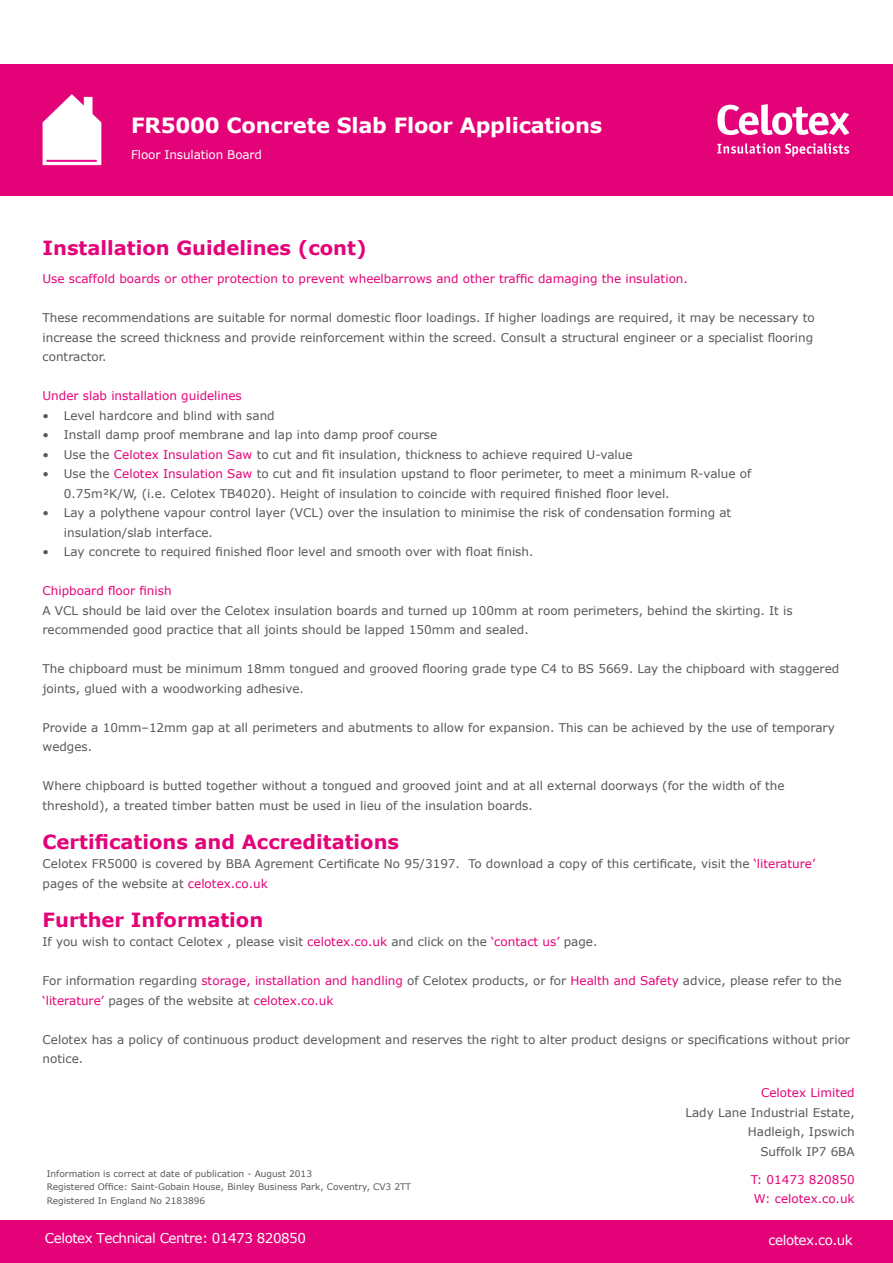
<style>
.page{position:relative;width:893px;height:1263px;background:#fff}
.page>*{position:absolute;margin:0;border:0;box-sizing:border-box;transform-origin:0 0}
.t1{font:700 21px "Verdana";letter-spacing:-.01em;color:#fff}
.t2{font:700 19.5px "Verdana";color:#e40278}
.t3{font:13.5px "Verdana";letter-spacing:-.035em;color:#fff}
.t4{font:12px/19.5px "Verdana";color:#57585a}
.t5{font:12px "Verdana";color:#e40278}
.t6{font:12px "Verdana";letter-spacing:-.01em;color:#fff}
.t7{font:9px "Verdana";color:#57585a}
.s1{color:#e40278}
</style>
<div class="page">
<div style="left:0;top:1220px;width:893px;height:43px;background:#e40278"></div>
<div style="left:0;top:64px;width:893px;height:132px;background:#e40278"></div>
<svg style="left:717px;top:104px;width:132px;height:31px"></svg>
<svg style="left:717px;top:143px;width:132px;height:14px"></svg>
<img style="left:42px;top:94px;width:60px;height:72px">
<p class="t1" style="left:131px;top:112px;width:473px">FR5000 Concrete Slab Floor Applications</p>
<p class="t6" style="left:131px;top:147px;width:133px">Floor Insulation Board</p>
<p class="t2" style="left:43px;top:235px;width:326px">Installation Guidelines (cont)</p>
<p class="t5" style="left:43px;top:271px;width:647px">Use scaffold boards or other protection to prevent wheelbarrows and other traffic damaging the insulation.</p>
<p class="t4" style="left:43px;top:307px;width:774px">These recommendations are suitable for normal domestic floor loadings. If higher loadings are required, it may be necessary to increase the screed thickness and provide reinforcement within the screed. Consult a structural engineer or a specialist flooring contractor.</p>
<p class="t5" style="left:43px;top:388px;width:201px">Under slab installation guidelines</p>
<p class="t4" style="left:43px;top:405px;width:234px">• Level hardcore and blind with sand</p>
<p class="t4" style="left:43px;top:424px;width:396px">• Install damp proof membrane and lap into damp proof course</p>
<p class="t4" style="left:43px;top:444px;width:592px">• Use the <span class="s1">Celotex Insulation Saw</span> to cut and fit insulation, thickness to achieve required U-value</p>
<p class="t4" style="left:43px;top:463px;width:710px">• Use the <span class="s1">Celotex Insulation Saw</span> to cut and fit insulation upstand to floor perimeter, to meet a minimum R-value of</p>
<p class="t4" style="left:64px;top:483px;width:607px">0.75m²K/W, (i.e. Celotex TB4020). Height of insulation to coincide with required finished floor level.</p>
<p class="t4" style="left:43px;top:502px;width:690px">• Lay a polythene vapour control layer (VCL) over the insulation to minimise the risk of condensation forming at</p>
<p class="t4" style="left:64px;top:522px;width:151px">insulation/slab interface.</p>
<p class="t4" style="left:43px;top:541px;width:492px">• Lay concrete to required finished floor level and smooth over with float finish.</p>
<p class="t5" style="left:43px;top:583px;width:131px">Chipboard floor finish</p>
<p class="t4" style="left:43px;top:600px;width:752px">A VCL should be laid over the Celotex insulation boards and turned up 100mm at room perimeters, behind the skirting. It is recommended good practice that all joints should be lapped 150mm and sealed.</p>
<p class="t4" style="left:43px;top:658px;width:798px">The chipboard must be minimum 18mm tongued and grooved flooring grade type C4 to BS 5669. Lay the chipboard with staggered joints, glued with a woodworking adhesive.</p>
<p class="t4" style="left:43px;top:717px;width:794px">Provide a 10mm–12mm gap at all perimeters and abutments to allow for expansion. This can be achieved by the use of temporary wedges.</p>
<p class="t4" style="left:43px;top:775px;width:744px">Where chipboard is butted together without a tongued and grooved joint and at all external doorways (for the width of the threshold), a treated timber batten must be used in lieu of the insulation boards.</p>
<p class="t2" style="left:43px;top:829px;width:358px">Certifications and Accreditations</p>
<p class="t4" style="left:43px;top:853px;width:774px">Celotex FR5000 is covered by BBA Agrement Certificate No 95/3197. To download a copy of this certificate, visit the <span class="s1">‘literature’ </span>pages of the website at <span class="s1">celotex.co.uk</span></p>
<p class="t2" style="left:43px;top:907px;width:222px">Further Information</p>
<p class="t4" style="left:43px;top:931px;width:556px">If you wish to contact Celotex , please visit <span class="s1">celotex.co.uk</span> and click on the <span class="s1">‘contact us’</span> page.</p>
<p class="t4" style="left:43px;top:970px;width:800px">For information regarding <span class="s1">storage, installation and handling</span> of Celotex products, or for <span class="s1">Health and Safety</span> advice, please refer to the <span class="s1">‘literature’</span> pages of the website at <span class="s1">celotex.co.uk</span></p>
<p class="t4" style="left:43px;top:1029px;width:809px">Celotex has a policy of continuous product development and reserves the right to alter product designs or specifications without prior notice.</p>
<p class="t5" style="left:761px;top:1085px;width:95px">Celotex Limited</p>
<p class="t4" style="left:685px;top:1102px;width:171px">Lady Lane Industrial Estate,</p>
<p class="t4" style="left:748px;top:1122px;width:108px">Hadleigh, Ipswich</p>
<p class="t4" style="left:760px;top:1141px;width:96px">Suffolk IP7 6BA</p>
<p class="t5" style="left:751px;top:1172px;width:106px">T: 01473 820850</p>
<p class="t5" style="left:754px;top:1191px;width:102px">W: celotex.co.uk</p>
<p class="t7" style="left:47px;top:1168px;width:267px">Information is correct at date of publication - August 2013</p>
<p class="t7" style="left:47px;top:1181px;width:366px">Registered Office: Saint-Gobain House, Binley Business Park, Coventry, CV3 2TT</p>
<p class="t7" style="left:47px;top:1195px;width:160px">Registered In England No 2183896</p>
<p class="t3" style="left:45px;top:1229px;width:262px">Celotex Technical Centre: 01473 820850</p>
<p class="t3" style="left:769px;top:1231px;width:86px">celotex.co.uk</p>
</div>
